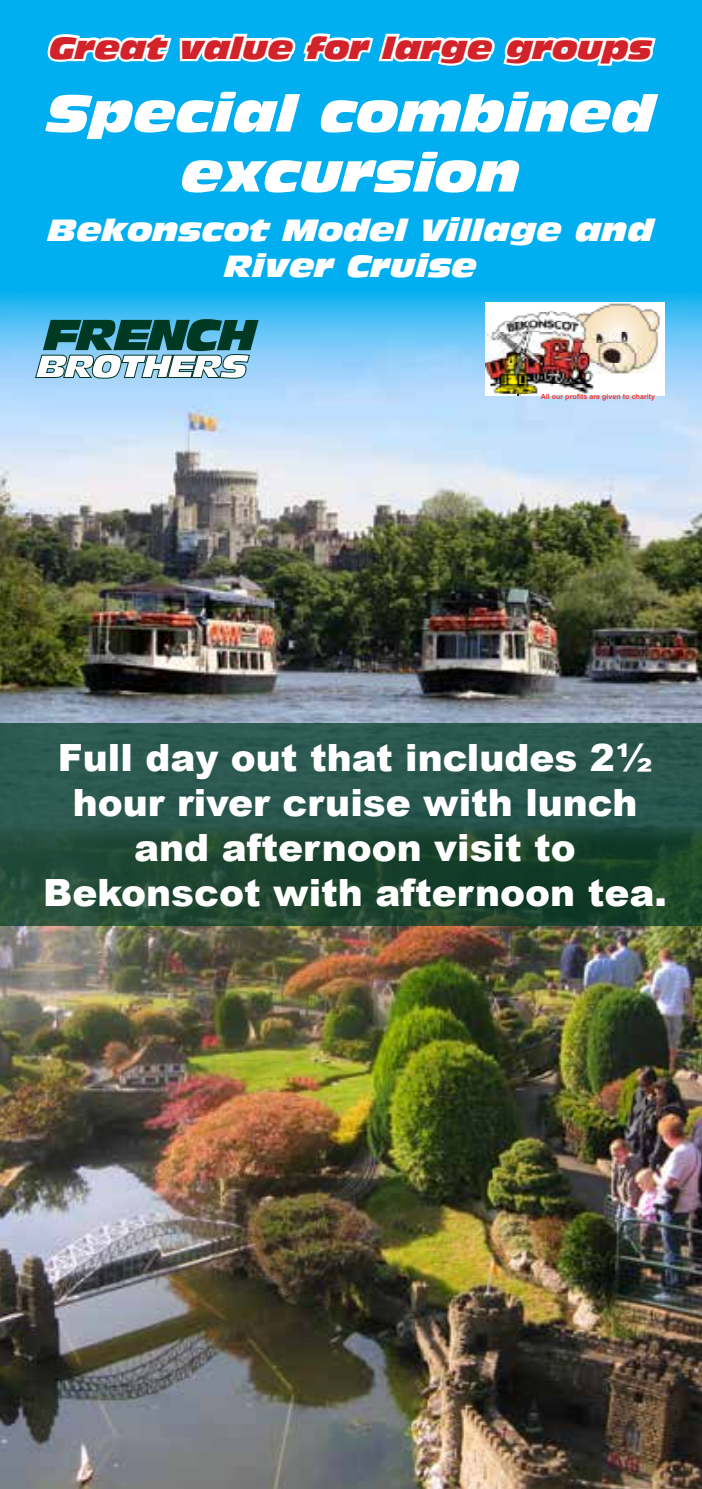
<style>
.page{position:relative;width:702px;height:1489px;background:#fff}
.page>*{position:absolute;margin:0;border:0;box-sizing:border-box;transform-origin:0 0}
.t1{font:italic 50px/60px "Antique Olive Std Nord";color:#fff;text-align:center}
.t2{font:900 37.5px/45px "Arial";color:#fff;text-align:center}
.t3{font:italic 30px/36px "Antique Olive Std Nord";color:#fff;text-align:center}
.t4{font:italic 30px "Antique Olive Std Nord";color:#d2232a}
.t5{font:700 7.25px "Arial";color:#ee3b33}
</style>
<div class="page">
<img style="left:0;top:925px;width:702px;height:563px">
<img style="left:0;top:404px;width:702px;height:319px">
<svg style="left:0;top:0;width:702px;height:404px;background:#1cb4f1"></svg>
<svg style="left:45px;top:0;width:613px;height:89px"></svg>
<svg style="left:0;top:723px;width:702px;height:202px;background:#244f40"></svg>
<img style="left:485px;top:302px;width:179px;height:93px">
<svg style="left:35px;top:319px;width:223px;height:59px"></svg>
<p class="t4" style="left:49px;top:29px;width:604px">Great value for large groups</p>
<h1 class="t1" style="left:47px;top:83px;width:609px">Special combined excursion</h1>
<p class="t3" style="left:48px;top:212px;width:607px">Bekonscot Model Village and<br>River Cruise</p>
<p class="t5" style="left:540px;top:391px;width:116px">All our profits are given to charity</p>
<p class="t2" style="left:43px;top:734px;width:625px">Full day out that includes 2½ hour river cruise with lunch and afternoon visit to<br>Bekonscot with afternoon tea.</p>
</div>
